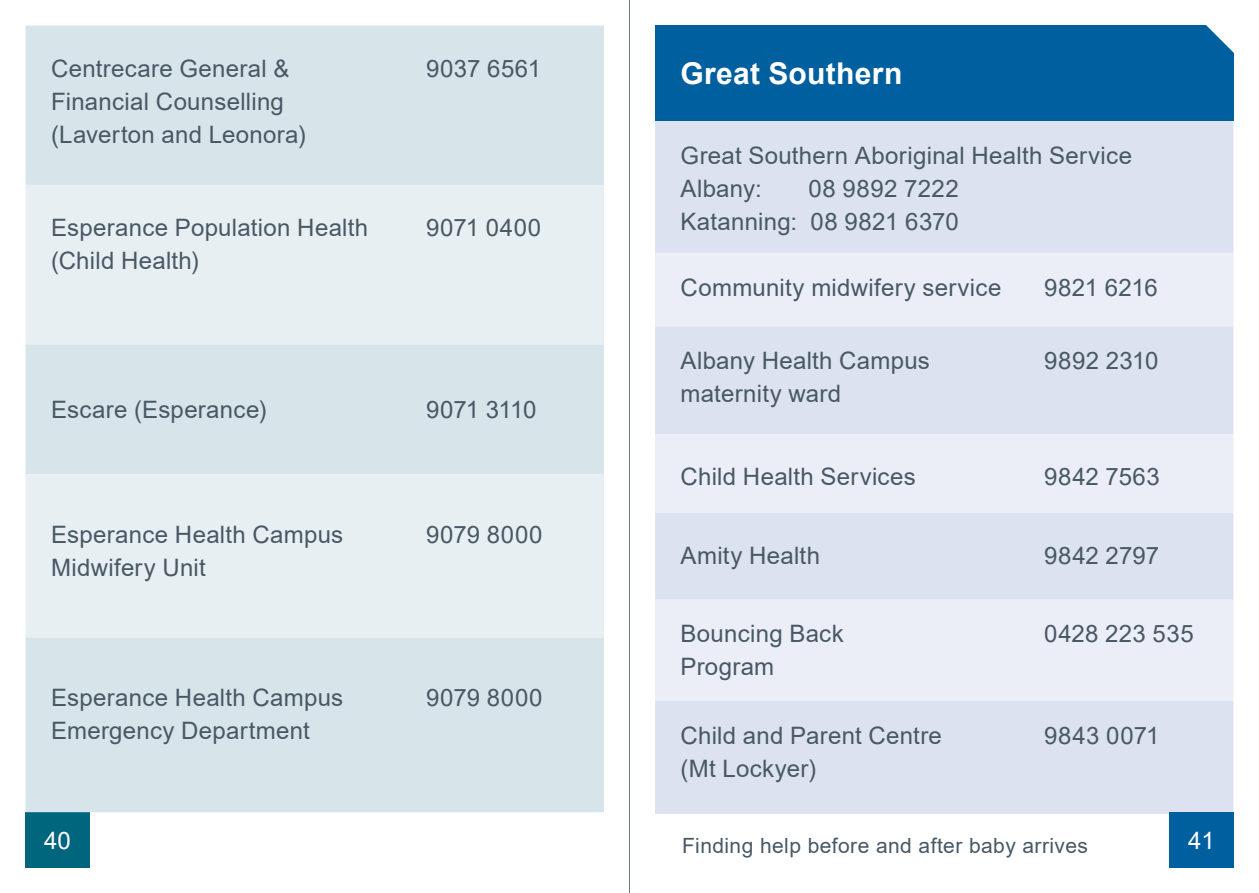
<style>
.page{position:relative;width:1259px;height:893px;background:#fff}
.page>*{position:absolute;margin:0;border:0;box-sizing:border-box;transform-origin:0 0}
.t1{font:700 30px "Arial";letter-spacing:.01em;color:#fff}
.t2{font:24px/33px "Arial";letter-spacing:.01em;color:#485865}
.t3{font:24px "Arial";letter-spacing:.03em;color:#485865}
.t4{font:24px "Arial";letter-spacing:-.02em;color:#485865}
.t5{font:24px "Arial";color:#fff}
.t6{font:21px "Arial";letter-spacing:.02em;color:#485865}
</style>
<div class="page">
<div style="left:655px;top:25px;width:578px;height:96px;background:#005f9e"></div>
<div style="left:655px;top:121px;width:578px;height:693px;background:#dce2ef"></div>
<svg style="left:655px;top:253px;width:578px;height:448px;background:#e4e8f2"></svg>
<div style="left:26px;top:812px;width:64px;height:55px;background:#00667d"></div>
<div style="left:1169px;top:812px;width:64px;height:55px;background:#005f9e"></div>
<div style="left:26px;top:26px;width:578px;height:786px;background:#d7e4e9"></div>
<svg style="left:26px;top:185px;width:578px;height:452px;background:#e3ebef"></svg>
<svg style="left:1206px;top:25px;width:28px;height:53px"></svg>
<hr style="left:629px;top:0;width:1px;height:893px;background:#6b7884">
<p class="t2" style="left:51px;top:52px;width:256px">Centrecare General &amp;<br>Financial Counselling (Laverton and Leonora)</p>
<p class="t2" style="left:426px;top:52px;width:117px">9037 6561</p>
<p class="t2" style="left:51px;top:211px;width:319px">Esperance Population Health (Child Health)</p>
<p class="t2" style="left:426px;top:211px;width:117px">9071 0400</p>
<p class="t2" style="left:51px;top:393px;width:217px">Escare (Esperance)</p>
<p class="t4" style="left:426px;top:393px;width:112px">9071 3110</p>
<p class="t2" style="left:51px;top:517px;width:294px">Esperance Health Campus<br>Midwifery Unit</p>
<p class="t3" style="left:426px;top:518px;width:118px">9079 8000</p>
<p class="t2" style="left:51px;top:680px;width:294px">Esperance Health Campus<br>Emergency Department</p>
<p class="t3" style="left:426px;top:680px;width:118px">9079 8000</p>
<p class="t1" style="left:680px;top:52px;width:223px">Great Southern</p>
<p class="t2" style="left:680px;top:139px;width:453px">Great Southern Aboriginal Health Service<br>Albany:</p>
<p class="t2" style="left:680px;top:172px;width:280px;text-align:right">08 9892 7222<br>Katanning: 08 9821 6370</p>
<p class="t2" style="left:680px;top:270px;width:322px">Community midwifery service</p>
<p class="t2" style="left:1044px;top:270px;width:115px">9821 6216</p>
<p class="t2" style="left:680px;top:344px;width:251px">Albany Health Campus maternity ward</p>
<p class="t2" style="left:1044px;top:344px;width:116px">9892 2310</p>
<p class="t2" style="left:680px;top:460px;width:237px">Child Health Services</p>
<p class="t2" style="left:1044px;top:460px;width:117px">9842 7563</p>
<p class="t2" style="left:680px;top:539px;width:141px">Amity Health</p>
<p class="t2" style="left:1044px;top:539px;width:116px">9842 2797</p>
<p class="t2" style="left:680px;top:617px;width:165px">Bouncing Back<br>Program</p>
<p class="t2" style="left:1044px;top:617px;width:151px">0428 223 535</p>
<p class="t2" style="left:680px;top:718px;width:263px">Child and Parent Centre (Mt Lockyer)</p>
<p class="t2" style="left:1044px;top:718px;width:117px">9843 0071</p>
<p class="t5" style="left:44px;top:824px;width:28px">40</p>
<p class="t5" style="left:1188px;top:824px;width:28px">41</p>
<p class="t6" style="left:682px;top:832px;width:407px">Finding help before and after baby arrives</p>
</div>
